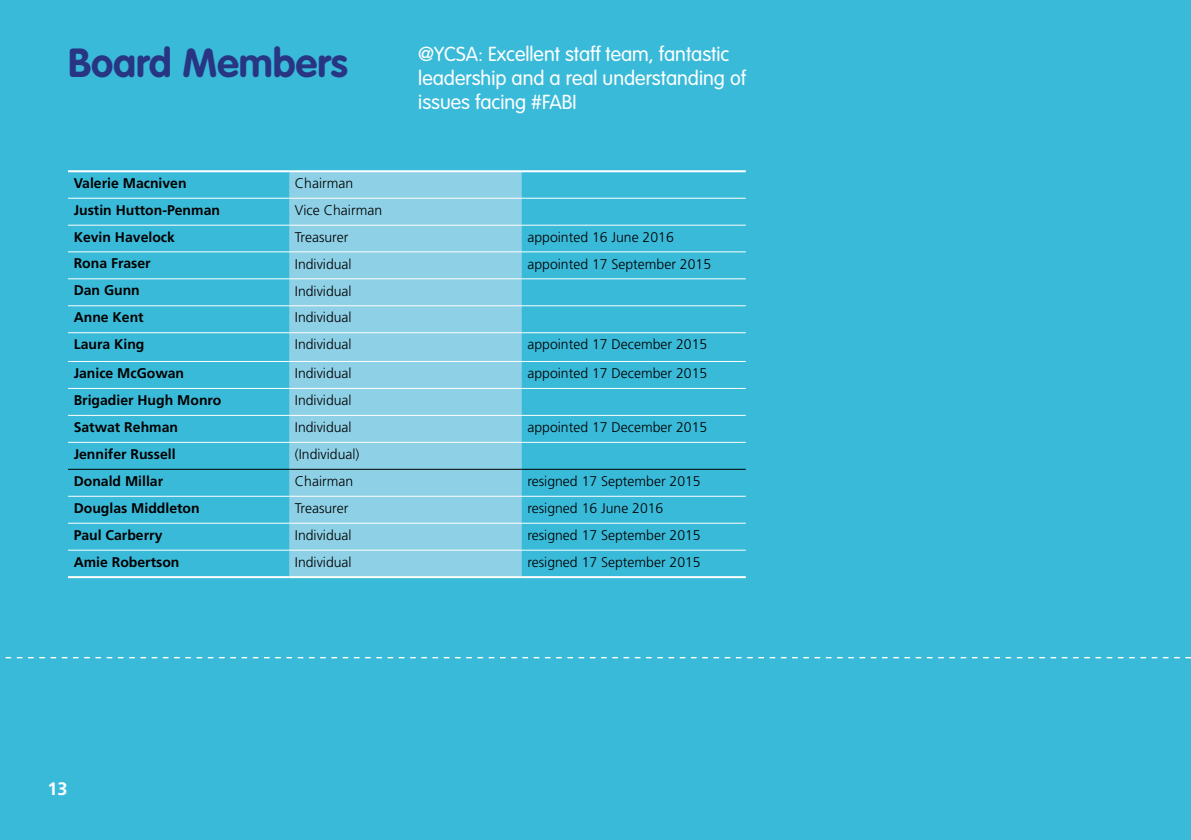
<style>
.page{position:relative;width:1191px;height:840px;background:#fff}
.page>*{position:absolute;margin:0;border:0;box-sizing:border-box;transform-origin:0 0}
.t1{font:700 40px "VAG Rounded";color:#283583}
.t2{font:300 20px/24px "VAG Rounded";color:#fff}
.t3{font:700 18px "Frutiger";color:#fff}
.t4{font:300 14px "Frutiger";color:#000}
.t5{font:700 14px "Frutiger";color:#000}
</style>
<div class="page">
<hr style="left:1190px;top:0;width:1px;height:839px;background:#fdcb74">
<div style="left:0;top:0;width:1190px;height:839px;background:#3abad9"></div>
<svg style="left:68px;top:172px;width:678px;height:379px"></svg>
<div style="left:289px;top:172px;width:233px;height:404px;background:#8ed0e6"></div>
<hr style="left:68px;top:468px;width:221px;height:1px;background:#000">
<hr style="left:289px;top:468px;width:233px;height:1px;background:#000">
<hr style="left:522px;top:468px;width:224px;height:1px;background:#000">
<hr style="left:68px;top:198px;width:221px;height:1px;background:#fff">
<hr style="left:289px;top:198px;width:233px;height:1px;background:#fff">
<hr style="left:522px;top:198px;width:224px;height:1px;background:#fff">
<hr style="left:68px;top:225px;width:221px;height:1px;background:#fff">
<hr style="left:289px;top:225px;width:233px;height:1px;background:#fff">
<hr style="left:522px;top:225px;width:224px;height:1px;background:#fff">
<hr style="left:68px;top:251px;width:221px;height:1px;background:#fff">
<hr style="left:289px;top:251px;width:233px;height:1px;background:#fff">
<hr style="left:522px;top:251px;width:224px;height:1px;background:#fff">
<hr style="left:68px;top:278px;width:221px;height:1px;background:#fff">
<hr style="left:289px;top:278px;width:233px;height:1px;background:#fff">
<hr style="left:522px;top:278px;width:224px;height:1px;background:#fff">
<hr style="left:68px;top:305px;width:221px;height:1px;background:#fff">
<hr style="left:289px;top:305px;width:233px;height:1px;background:#fff">
<hr style="left:522px;top:305px;width:224px;height:1px;background:#fff">
<hr style="left:68px;top:332px;width:221px;height:1px;background:#fff">
<hr style="left:289px;top:332px;width:233px;height:1px;background:#fff">
<hr style="left:522px;top:332px;width:224px;height:1px;background:#fff">
<hr style="left:68px;top:361px;width:221px;height:1px;background:#fff">
<hr style="left:289px;top:361px;width:233px;height:1px;background:#fff">
<hr style="left:522px;top:361px;width:224px;height:1px;background:#fff">
<hr style="left:68px;top:388px;width:221px;height:1px;background:#fff">
<hr style="left:289px;top:388px;width:233px;height:1px;background:#fff">
<hr style="left:522px;top:388px;width:224px;height:1px;background:#fff">
<hr style="left:68px;top:415px;width:221px;height:1px;background:#fff">
<hr style="left:289px;top:415px;width:233px;height:1px;background:#fff">
<hr style="left:522px;top:415px;width:224px;height:1px;background:#fff">
<hr style="left:68px;top:495px;width:221px;height:1px;background:#fff">
<hr style="left:289px;top:495px;width:233px;height:1px;background:#fff">
<hr style="left:522px;top:495px;width:224px;height:1px;background:#fff">
<hr style="left:68px;top:522px;width:221px;height:1px;background:#fff">
<hr style="left:289px;top:522px;width:233px;height:1px;background:#fff">
<hr style="left:522px;top:522px;width:224px;height:1px;background:#fff">
<hr style="left:68px;top:170px;width:221px;height:2px;background:#fff">
<hr style="left:289px;top:170px;width:233px;height:2px;background:#fff">
<hr style="left:522px;top:170px;width:224px;height:2px;background:#fff">
<hr style="left:68px;top:549px;width:221px;height:1px;background:#fff">
<hr style="left:289px;top:549px;width:233px;height:1px;background:#fff">
<hr style="left:522px;top:549px;width:224px;height:1px;background:#fff">
<hr style="left:68px;top:576px;width:221px;height:2px;background:#fff">
<hr style="left:522px;top:576px;width:224px;height:2px;background:#fff">
<hr style="left:289px;top:576px;width:233px;height:2px;background:#fff">
<hr style="left:68px;top:442px;width:221px;height:1px;background:#fff">
<hr style="left:289px;top:442px;width:233px;height:1px;background:#fff">
<hr style="left:522px;top:442px;width:224px;height:1px;background:#fff">
<svg style="left:5px;top:656px;width:1186px;height:2px"></svg>
<h1 class="t1" style="left:68px;top:39px;width:281px">Board Members</h1>
<h2 class="t2" style="left:418px;top:42px;width:329px">@YCSA: Excellent staff team, fantastic leadership and a real understanding of issues facing #FABI</h2>
<p class="t5" style="left:74px;top:175px;width:114px">Valerie Macniven</p>
<p class="t4" style="left:295px;top:175px;width:60px">Chairman</p>
<p class="t5" style="left:74px;top:201px;width:148px">Justin Hutton-Penman</p>
<p class="t4" style="left:295px;top:202px;width:89px">Vice Chairman</p>
<p class="t5" style="left:74px;top:228px;width:103px">Kevin Havelock</p>
<p class="t4" style="left:295px;top:229px;width:55px">Treasurer</p>
<p class="t4" style="left:527px;top:229px;width:148px">appointed 16 June 2016</p>
<p class="t5" style="left:74px;top:255px;width:79px">Rona Fraser</p>
<p class="t4" style="left:295px;top:255px;width:58px">Individual</p>
<p class="t4" style="left:527px;top:255px;width:185px">appointed 17 September 2015</p>
<p class="t5" style="left:74px;top:282px;width:68px">Dan Gunn</p>
<p class="t4" style="left:295px;top:282px;width:58px">Individual</p>
<p class="t5" style="left:74px;top:309px;width:72px">Anne Kent</p>
<p class="t4" style="left:295px;top:309px;width:58px">Individual</p>
<p class="t5" style="left:74px;top:336px;width:72px">Laura King</p>
<p class="t4" style="left:295px;top:336px;width:58px">Individual</p>
<p class="t4" style="left:527px;top:336px;width:181px">appointed 17 December 2015</p>
<p class="t5" style="left:74px;top:365px;width:112px">Janice McGowan</p>
<p class="t4" style="left:295px;top:365px;width:58px">Individual</p>
<p class="t4" style="left:527px;top:365px;width:181px">appointed 17 December 2015</p>
<p class="t5" style="left:74px;top:392px;width:149px">Brigadier Hugh Monro</p>
<p class="t4" style="left:295px;top:392px;width:58px">Individual</p>
<p class="t5" style="left:74px;top:418px;width:106px">Satwat Rehman</p>
<p class="t4" style="left:295px;top:419px;width:58px">Individual</p>
<p class="t4" style="left:527px;top:419px;width:181px">appointed 17 December 2015</p>
<p class="t5" style="left:74px;top:445px;width:103px">Jennifer Russell</p>
<p class="t4" style="left:295px;top:446px;width:66px">(Individual)</p>
<p class="t5" style="left:74px;top:472px;width:91px">Donald Millar</p>
<p class="t4" style="left:295px;top:473px;width:60px">Chairman</p>
<p class="t4" style="left:527px;top:473px;width:175px">resigned 17 September 2015</p>
<p class="t5" style="left:74px;top:499px;width:128px">Douglas Middleton</p>
<p class="t4" style="left:295px;top:500px;width:55px">Treasurer</p>
<p class="t4" style="left:527px;top:500px;width:137px">resigned 16 June 2016</p>
<p class="t5" style="left:74px;top:526px;width:90px">Paul Carberry</p>
<p class="t4" style="left:295px;top:527px;width:58px">Individual</p>
<p class="t4" style="left:527px;top:527px;width:175px">resigned 17 September 2015</p>
<p class="t5" style="left:74px;top:553px;width:107px">Amie Robertson</p>
<p class="t4" style="left:295px;top:554px;width:58px">Individual</p>
<p class="t4" style="left:527px;top:554px;width:175px">resigned 17 September 2015</p>
<p class="t3" style="left:47px;top:777px;width:22px">13</p>
</div>
